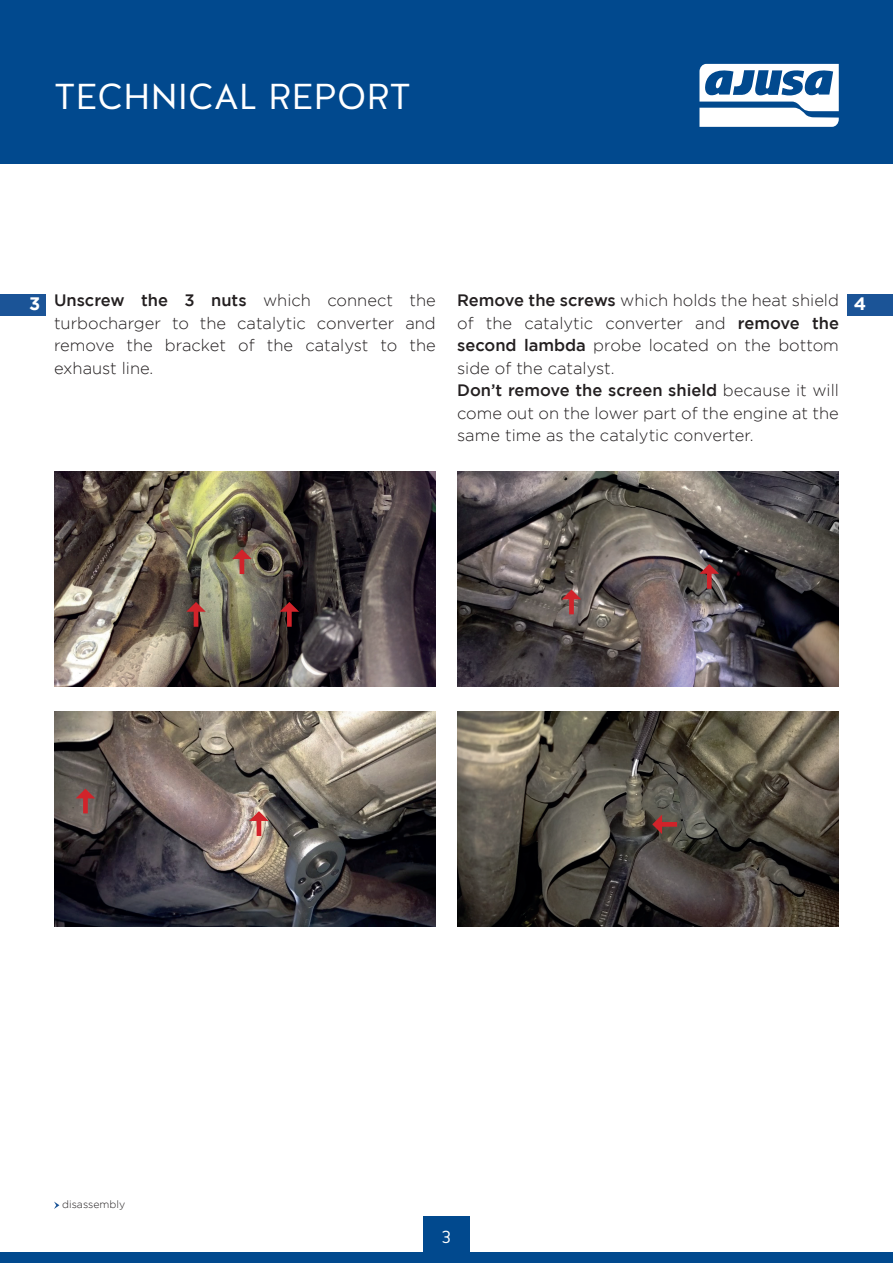
<style>
.page{position:relative;width:893px;height:1263px;background:#fff}
.page>*{position:absolute;margin:0;border:0;box-sizing:border-box;transform-origin:0 0}
.t1{font:36px "Halis GR";color:#fff}
.t2{font:700 18px "Gotham";color:#fff}
.t3{font:18px "Halis GR";color:#fff}
.t4{font:300 16.5px/22.5px "Gotham";color:#231f20;text-align:justify}
.t5{font:300 10.5px "Gotham";color:#231f20}
.s1{font-weight:500}
</style>
<div class="page">
<div style="left:0;top:0;width:893px;height:163px;background:#01498e"></div>
<svg style="left:699px;top:64px;width:140px;height:63px"></svg>
<div style="left:0;top:1252px;width:893px;height:11px;background:#01498e"></div>
<div style="left:423px;top:1216px;width:47px;height:46px;background:#01498e"></div>
<img style="left:54px;top:471px;width:382px;height:215px">
<img style="left:54px;top:711px;width:382px;height:215px">
<img style="left:457px;top:471px;width:382px;height:215px">
<img style="left:457px;top:711px;width:382px;height:215px">
<div style="left:0;top:294px;width:45px;height:21px;background:#1b5497"></div>
<div style="left:848px;top:294px;width:45px;height:21px;background:#1b5497"></div>
<svg style="left:186px;top:602px;width:20px;height:25px"></svg>
<svg style="left:232px;top:549px;width:20px;height:25px"></svg>
<svg style="left:280px;top:602px;width:19px;height:25px"></svg>
<svg style="left:249px;top:811px;width:20px;height:25px"></svg>
<svg style="left:76px;top:789px;width:19px;height:24px"></svg>
<svg style="left:562px;top:589px;width:19px;height:25px"></svg>
<svg style="left:699px;top:564px;width:20px;height:25px"></svg>
<svg style="left:652px;top:814px;width:25px;height:20px"></svg>
<svg style="left:54px;top:1201px;width:5px;height:8px"></svg>
<h1 class="t1" style="left:54px;top:73px;width:358px">TECHNICAL REPORT</h1>
<p class="t4" style="left:54px;top:289px;width:383px"><span class="s1">Unscrew the 3 nuts</span> which connect the turbocharger to the catalytic converter and remove the bracket of the catalyst to the exhaust line.</p>
<p class="t4" style="left:457px;top:289px;width:383px;text-align:left"><span class="s1">Remove the screws</span> which holds the heat shield of the catalytic converter and <span class="s1">remove the second lambda</span> probe located on the bottom side of the catalyst.<br><span class="s1">Don’t remove the screen shield</span> because it will come out on the lower part of the engine at the same time as the catalytic converter.</p>
<p class="t2" style="left:29px;top:293px;width:13px">3</p>
<p class="t2" style="left:854px;top:293px;width:14px">4</p>
<p class="t5" style="left:62px;top:1199px;width:64px">disassembly</p>
<p class="t3" style="left:442px;top:1225px;width:11px">3</p>
</div>
